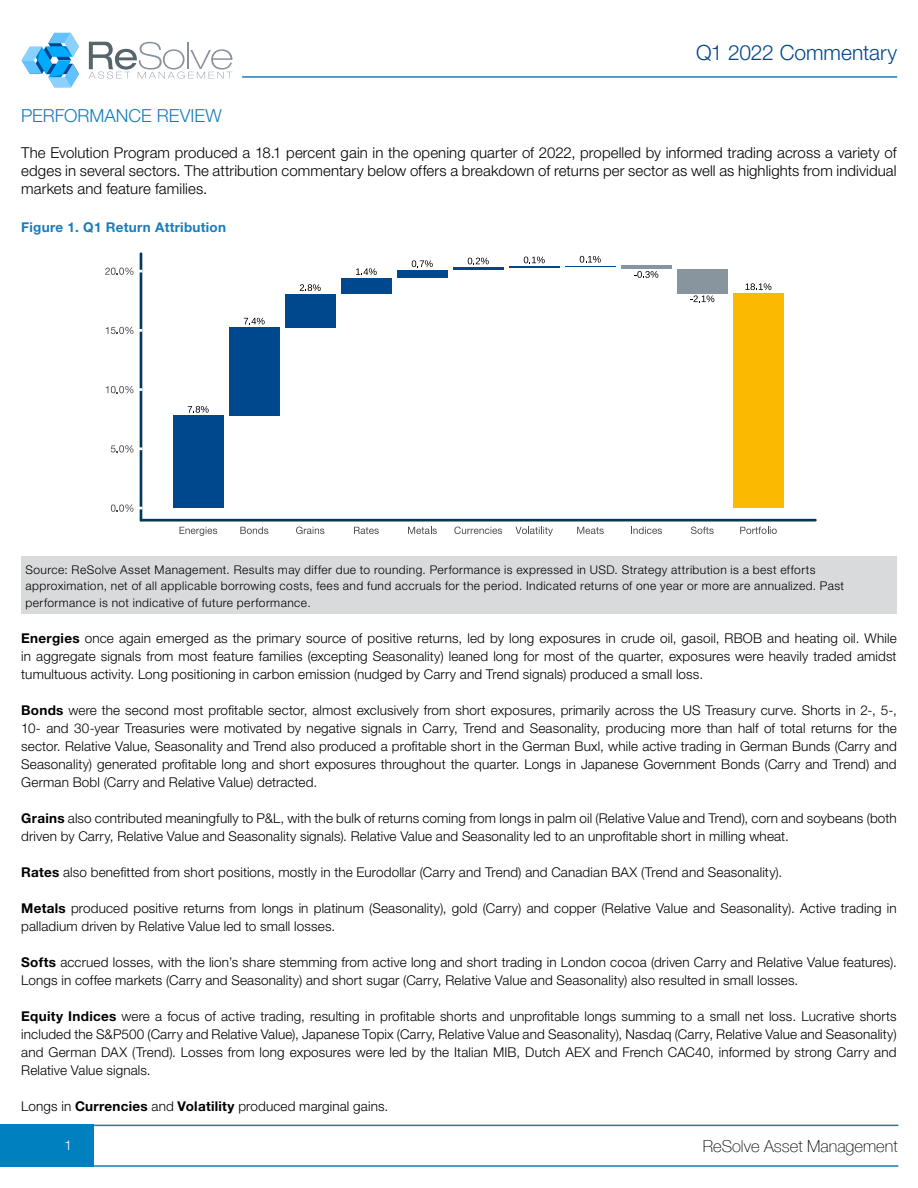
<style>
.page{position:relative;width:918px;height:1188px;background:#fff}
.page>*{position:absolute;margin:0;border:0;box-sizing:border-box;transform-origin:0 0}
.t1{font:300 21px "Helvetica Neue LT Std";color:#00478c}
.t2{font:300 18px "Helvetica Neue LT Std";color:#187cbc}
.t3{font:100 16.5px "Helvetica Neue LT Com";color:#000}
.t4{font:300 15px/18px "Helvetica Neue LT Std";letter-spacing:.005em;color:#000;text-align:justify}
.t5{font:300 13.5px/18px "Helvetica Neue LT Std";letter-spacing:.01em;color:#000;text-align:justify}
.t6{font:700 13.5px "Helvetica Neue LT Std";letter-spacing:.02em;color:#187cbc}
.t7{font:300 13.5px "Helvetica Neue LT Com";color:#fff}
.t8{font:300 12px/16.5px "Helvetica Neue LT Std";letter-spacing:.035em;color:#000}
.s1{font-weight:700}
</style>
<div class="page">
<div style="left:0;top:1125px;width:94px;height:42px;background:#0080bf"></div>
<hr style="left:94px;top:1165px;width:804px;height:2px;background:#187cbc">
<hr style="left:242px;top:76px;width:655px;height:2px;background:#187cbc">
<hr style="left:94px;top:1125px;width:804px;height:1px;background:#187cbc">
<svg style="left:21px;top:33px;width:58px;height:55px"></svg>
<svg style="left:89px;top:42px;width:144px;height:37px"></svg>
<div style="left:21px;top:556px;width:876px;height:58px;background:#d9dadb"></div>
<div style="left:173px;top:416px;width:50px;height:92px;background:#00488d"></div>
<div style="left:229px;top:328px;width:50px;height:88px;background:#00488d"></div>
<div style="left:285px;top:294px;width:50px;height:34px;background:#00488d"></div>
<div style="left:341px;top:278px;width:50px;height:16px;background:#00488d"></div>
<div style="left:397px;top:270px;width:50px;height:8px;background:#00488d"></div>
<hr style="left:453px;top:268px;width:50px;height:2px;background:#00488d">
<hr style="left:509px;top:266px;width:50px;height:2px;background:#00488d">
<hr style="left:565px;top:266px;width:50px;height:1px;background:#00488d">
<hr style="left:621px;top:266px;width:50px;height:3px;background:#88949e">
<div style="left:677px;top:269px;width:50px;height:24px;background:#88949e"></div>
<div style="left:733px;top:293px;width:50px;height:215px;background:#fbba00"></div>
<svg style="left:188px;top:406px;width:21px;height:7px"></svg>
<svg style="left:244px;top:318px;width:21px;height:6px"></svg>
<svg style="left:300px;top:284px;width:21px;height:7px"></svg>
<svg style="left:356px;top:268px;width:21px;height:7px"></svg>
<svg style="left:412px;top:260px;width:21px;height:7px"></svg>
<svg style="left:468px;top:258px;width:21px;height:6px"></svg>
<svg style="left:524px;top:257px;width:21px;height:6px"></svg>
<svg style="left:580px;top:256px;width:21px;height:7px"></svg>
<svg style="left:634px;top:271px;width:24px;height:7px"></svg>
<svg style="left:690px;top:295px;width:24px;height:7px"></svg>
<svg style="left:746px;top:283px;width:25px;height:7px"></svg>
<hr style="left:140px;top:254px;width:2px;height:266px;background:#023858">
<svg style="left:111px;top:504px;width:30px;height:8px"></svg>
<svg style="left:111px;top:445px;width:30px;height:8px"></svg>
<svg style="left:106px;top:386px;width:35px;height:7px"></svg>
<svg style="left:106px;top:327px;width:35px;height:7px"></svg>
<svg style="left:105px;top:267px;width:36px;height:8px"></svg>
<hr style="left:141px;top:519px;width:674px;height:3px;background:#023858">
<svg style="left:179px;top:527px;width:38px;height:9px"></svg>
<svg style="left:240px;top:527px;width:28px;height:7px"></svg>
<svg style="left:296px;top:527px;width:28px;height:7px"></svg>
<svg style="left:354px;top:527px;width:25px;height:7px"></svg>
<svg style="left:408px;top:527px;width:29px;height:7px"></svg>
<svg style="left:454px;top:527px;width:48px;height:7px"></svg>
<svg style="left:515px;top:527px;width:38px;height:9px"></svg>
<svg style="left:577px;top:527px;width:27px;height:7px"></svg>
<svg style="left:631px;top:527px;width:31px;height:7px"></svg>
<svg style="left:691px;top:527px;width:23px;height:7px"></svg>
<svg style="left:740px;top:527px;width:37px;height:7px"></svg>
<h1 class="t1" style="left:696px;top:40px;width:203px">Q1 2022 Commentary</h1>
<h2 class="t2" style="left:21px;top:105px;width:202px">PERFORMANCE REVIEW</h2>
<p class="t4" style="left:21px;top:143px;width:877px">The Evolution Program produced a 18.1 percent gain in the opening quarter of 2022, propelled by informed trading across a variety of edges in several sectors. The attribution commentary below offers a breakdown of returns per sector as well as highlights from individual markets and feature families.</p>
<p class="t6" style="left:21px;top:218px;width:206px">Figure 1. Q1 Return Attribution</p>
<p class="t8" style="left:26px;top:561px;width:820px">Source: ReSolve Asset Management. Results may differ due to rounding. Performance is expressed in USD. Strategy attribution is a best efforts approximation, net of all applicable borrowing costs, fees and fund accruals for the period. Indicated returns of one year or more are annualized. Past performance is not indicative of future performance.</p>
<p class="t5" style="left:21px;top:628px;width:877px"><span class="s1">Energies</span> once again emerged as the primary source of positive returns, led by long exposures in crude oil, gasoil, RBOB and heating oil. While in aggregate signals from most feature families (excepting Seasonality) leaned long for most of the quarter, exposures were heavily traded amidst tumultuous activity. Long positioning in carbon emission (nudged by Carry and Trend signals) produced a small loss.</p>
<p class="t5" style="left:21px;top:700px;width:877px"><span class="s1">Bonds</span> were the second most profitable sector, almost exclusively from short exposures, primarily across the US Treasury curve. Shorts in 2-, 5-, 10- and 30-year Treasuries were motivated by negative signals in Carry, Trend and Seasonality, producing more than half of total returns for the sector. Relative Value, Seasonality and Trend also produced a profitable short in the German Buxl, while active trading in German Bunds (Carry and Seasonality) generated profitable long and short exposures throughout the quarter. Longs in Japanese Government Bonds (Carry and Trend) and German Bobl (Carry and Relative Value) detracted.</p>
<p class="t5" style="left:21px;top:808px;width:877px"><span class="s1">Grains</span> also contributed meaningfully to P&amp;L, with the bulk of returns coming from longs in palm oil (Relative Value and Trend), corn and soybeans (both driven by Carry, Relative Value and Seasonality signals). Relative Value and Seasonality led to an unprofitable short in milling wheat.</p>
<p class="t5" style="left:21px;top:862px;width:762px"><span class="s1">Rates</span> also benefitted from short positions, mostly in the Eurodollar (Carry and Trend) and Canadian BAX (Trend and Seasonality).</p>
<p class="t5" style="left:21px;top:898px;width:877px"><span class="s1">Metals</span> produced positive returns from longs in platinum (Seasonality), gold (Carry) and copper (Relative Value and Seasonality). Active trading in palladium driven by Relative Value led to small losses.</p>
<p class="t5" style="left:21px;top:952px;width:877px"><span class="s1">Softs</span> accrued losses, with the lion’s share stemming from active long and short trading in London cocoa (driven Carry and Relative Value features).<br>Longs in coffee markets (Carry and Seasonality) and short sugar (Carry, Relative Value and Seasonality) also resulted in small losses.</p>
<p class="t5" style="left:21px;top:1006px;width:877px"><span class="s1">Equity Indices</span> were a focus of active trading, resulting in profitable shorts and unprofitable longs summing to a small net loss. Lucrative shorts included the S&amp;P500 (Carry and Relative Value), Japanese Topix (Carry, Relative Value and Seasonality), Nasdaq (Carry, Relative Value and Seasonality) and German DAX (Trend). Losses from long exposures were led by the Italian MIB, Dutch AEX and French CAC40, informed by strong Carry and Relative Value signals.</p>
<p class="t5" style="left:21px;top:1096px;width:368px">Longs in <span class="s1">Currencies</span> and <span class="s1">Volatility</span> produced marginal gains.</p>
<p class="t7" style="left:65px;top:1137px;width:9px">1</p>
<p class="t3" style="left:703px;top:1136px;width:196px">ReSolve Asset Management</p>
</div>
